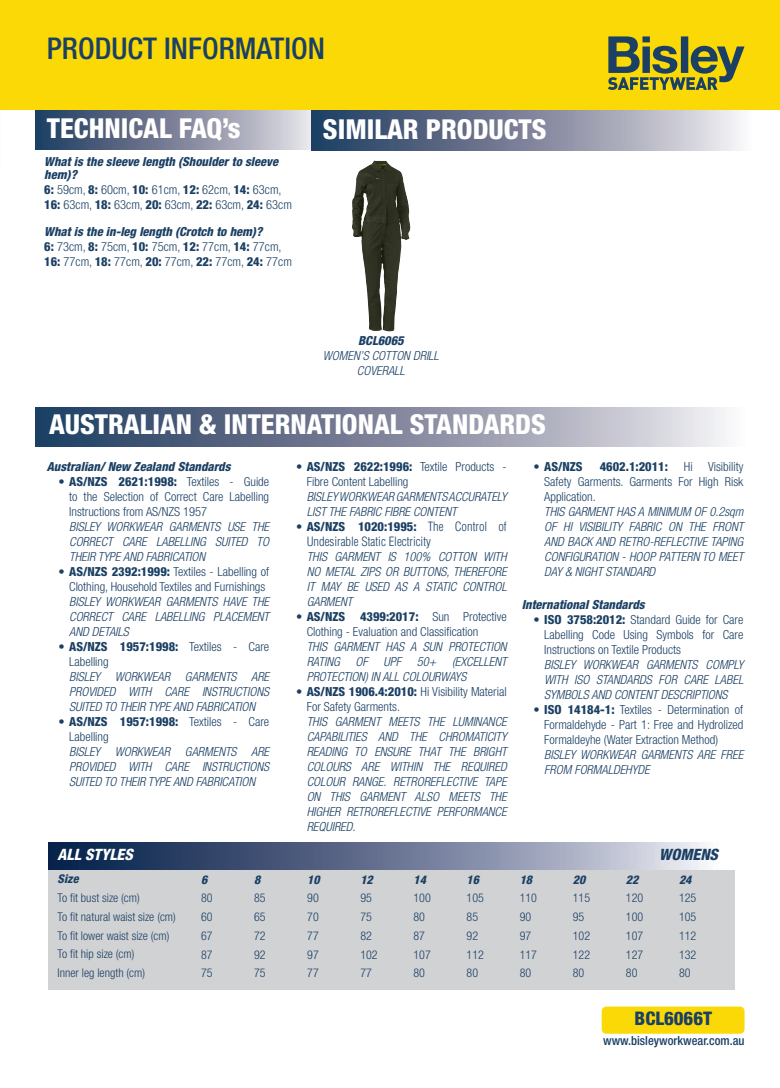
<style>
.page{position:relative;width:780px;height:1088px;background:#fff}
.page>*{position:absolute;margin:0;border:0;box-sizing:border-box;transform-origin:0 0}
.t1{font:500 condensed 30px "Helvetica Neue LT Std";color:#1b4064}
.t2{font:800 condensed 27.5px "Helvetica Neue LT Std";color:#fff}
.t3{font:800 condensed 18.75px "Helvetica Neue LT Std";color:#1b4064}
.t4{font:italic 800 condensed 15.62px "Helvetica Neue LT Std";color:#fff}
.t5{font:italic 800 condensed 15.62px "Helvetica Neue LT Std";color:#1b4064}
.t6{font:italic 300 condensed 12.5px/15px "Helvetica Neue LT Std";color:#1b4064;text-align:justify}
.t7{font:300 condensed 12.5px/15px "Helvetica Neue LT Std";color:#1b4064}
.t8{font:italic 800 condensed 12.5px/12.5px "Helvetica Neue LT Std";color:#1b4064}
.t9{font:300 condensed 12.5px/15px "Helvetica LT Std";color:#1b4064}
.t10{font:500 condensed 12.5px "Helvetica Neue LT Std";color:#1b4064}
.t11{font:800 condensed 12.5px "Helvetica Neue LT Std";color:#1b4064}
.t12{font:300 condensed 12px/18.8px "Helvetica Neue LT Std";color:#1b4064}
.t13{font:italic 800 condensed 12px "Helvetica Neue LT Std";color:#1b4064}
.s1{font-weight:800}
.s2{font-family:"Helvetica Neue LT Std";font-weight:800}
.s3{font-weight:800;font-style:italic}
</style>
<div class="page">
<svg style="left:35px;top:407px;width:691px;height:40px;background:#818aa0"></svg>
<div style="left:35px;top:84px;width:300px;height:65px;background:linear-gradient(to right,#1a3459,#f2e8ed)"></div>
<svg style="left:311px;top:109px;width:451px;height:41px;background:#8a91a0"></svg>
<div style="left:0;top:0;width:18px;height:109px;background:#fad906"></div>
<div style="left:18px;top:0;width:762px;height:109px;background:#fad906"></div>
<div style="left:601px;top:1006px;width:143px;height:28px;background:#fad906;border-radius:5px"></div>
<svg style="left:608px;top:36px;width:136px;height:54px"></svg>
<img style="left:352px;top:163px;width:49px;height:169px">
<div style="left:48px;top:869px;width:686px;height:120px;background:#d1d2d4"></div>
<svg style="left:48px;top:842px;width:658px;height:27px;background:#6b7794"></svg>
<p class="t1" style="left:47px;top:31px;width:279px">PRODUCT INFORMATION</p>
<p class="t2" style="left:47px;top:111px;width:195px">TECHNICAL FAQ’s</p>
<p class="t2" style="left:323px;top:112px;width:225px">SIMILAR PRODUCTS</p>
<p class="t8" style="left:44px;top:156px;width:235px">What is the sleeve length (Shoulder to sleeve hem)?</p>
<p class="t7" style="left:44px;top:182px;width:249px"><span class="s1">6:</span> 59cm, <span class="s1">8:</span> 60cm, <span class="s1">10:</span> 61cm, <span class="s1">12:</span> 62cm, <span class="s1">14:</span> 63cm,<br><span class="s1">16:</span> 63cm, <span class="s1">18:</span> 63cm, <span class="s1">20:</span> 63cm, <span class="s1">22:</span> 63cm, <span class="s1">24:</span> 63cm</p>
<p class="t8" style="left:44px;top:226px;width:220px">What is the in-leg length (Crotch to hem)?</p>
<p class="t7" style="left:44px;top:239px;width:249px"><span class="s1">6:</span> 73cm, <span class="s1">8:</span> 75cm, <span class="s1">10:</span> 75cm, <span class="s1">12:</span> 77cm, <span class="s1">14:</span> 77cm,<br><span class="s1">16:</span> 77cm, <span class="s1">18:</span> 77cm, <span class="s1">20:</span> 77cm, <span class="s1">22:</span> 77cm, <span class="s1">24:</span> 77cm</p>
<p class="t8" style="left:358px;top:334px;width:47px">BCL6065</p>
<p class="t6" style="left:323px;top:348px;width:117px;text-align:center">WOMEN’S COTTON DRILL<br>COVERALL</p>
<p class="t2" style="left:49px;top:408px;width:498px">AUSTRALIAN &amp; INTERNATIONAL STANDARDS</p>
<p class="t8" style="left:47px;top:460px;width:185px">Australian/ New Zealand Standards</p>
<p class="t7" style="left:69px;top:474px;width:201px;text-align:justify;text-indent:-11px"><span class="s1">• AS/NZS 2621:1998:</span> Textiles - Guide to the Selection of Correct Care Labelling Instructions from AS/NZS 1957</p>
<p class="t6" style="left:69px;top:519px;width:201px">BISLEY WORKWEAR GARMENTS USE THE CORRECT CARE LABELLING SUITED TO THEIR TYPE AND FABRICATION</p>
<p class="t7" style="left:59px;top:564px;width:212px;text-align:center"><span class="s1">• AS/NZS 2392:1999:</span> Textiles - Labelling of<br>Clothing, Household Textiles and Furnishings</p>
<p class="t6" style="left:69px;top:594px;width:201px">BISLEY WORKWEAR GARMENTS HAVE THE CORRECT CARE LABELLING PLACEMENT AND DETAILS</p>
<p class="t7" style="left:69px;top:639px;width:201px;text-indent:-11px"><span class="s1">• AS/NZS 1957:1998:</span> Textiles - Care<br>Labelling</p>
<p class="t6" style="left:69px;top:669px;width:201px">BISLEY WORKWEAR GARMENTS ARE PROVIDED WITH CARE INSTRUCTIONS SUITED TO THEIR TYPE AND FABRICATION</p>
<p class="t7" style="left:69px;top:714px;width:201px;text-indent:-11px"><span class="s1">• AS/NZS 1957:1998:</span> Textiles - Care<br>Labelling</p>
<p class="t6" style="left:69px;top:744px;width:201px">BISLEY WORKWEAR GARMENTS ARE PROVIDED WITH CARE INSTRUCTIONS SUITED TO THEIR TYPE AND FABRICATION</p>
<p class="t7" style="left:307px;top:459px;width:201px;text-indent:-11px"><span class="s1">• AS/NZS 2622:1996:</span> Textile Products -<br>Fibre Content Labelling</p>
<p class="t6" style="left:307px;top:489px;width:201px">BISLEY WORKWEAR GARMENTS ACCURATELY<br>LIST THE FABRIC FIBRE CONTENT</p>
<p class="t9" style="left:307px;top:518px;width:201px;text-indent:-11px"><span class="s2">• AS/NZS 1020:1995:</span> The Control of<br>Undesirable Static Electricity</p>
<p class="t6" style="left:307px;top:549px;width:201px">THIS GARMENT IS 100% COTTON WITH NO METAL ZIPS OR BUTTONS, THEREFORE IT MAY BE USED AS A STATIC CONTROL GARMENT</p>
<p class="t7" style="left:307px;top:609px;width:201px;text-indent:-11px"><span class="s1">• AS/NZS 4399:2017:</span> Sun Protective<br>Clothing - Evaluation and Classification</p>
<p class="t6" style="left:307px;top:639px;width:201px">THIS GARMENT HAS A SUN PROTECTION<br>RATING</p>
<p class="t6" style="left:307px;top:654px;width:201px;text-indent:145px">(EXCELLENT<br>PROTECTION) IN ALL COLOURWAYS</p>
<p class="t7" style="left:307px;top:684px;width:201px;text-indent:-11px"><span class="s1">• AS/NZS 1906.4:2010:</span> Hi Visibility Material<br>For Safety Garments.</p>
<p class="t6" style="left:307px;top:714px;width:201px">THIS GARMENT MEETS THE LUMINANCE CAPABILITIES AND THE CHROMATICITY READING TO ENSURE THAT THE BRIGHT COLOURS ARE WITHIN THE REQUIRED COLOUR RANGE. RETROREFLECTIVE TAPE ON THIS GARMENT ALSO MEETS THE HIGHER RETROREFLECTIVE PERFORMANCE REQUIRED.</p>
<p class="t6" style="left:355px;top:654px;width:14px">OF</p>
<p class="t6" style="left:383px;top:654px;width:19px">UPF</p>
<p class="t6" style="left:417px;top:654px;width:21px">50+</p>
<p class="t11" style="left:533px;top:458px;width:51px">• AS/NZS</p>
<p class="t11" style="left:599px;top:458px;width:70px">4602.1:2011:</p>
<p class="t7" style="left:544px;top:459px;width:200px;text-align:justify;text-indent:140px">Hi Visibility Safety Garments. Garments For High Risk Application.</p>
<p class="t6" style="left:544px;top:504px;width:200px">THIS GARMENT HAS A MINIMUM OF 0.2sqm OF HI VISIBILITY FABRIC ON THE FRONT AND BACK AND RETRO-REFLECTIVE TAPING CONFIGURATION - HOOP PATTERN TO MEET DAY &amp; NIGHT STANDARD</p>
<p class="t8" style="left:521px;top:599px;width:124px">International Standards</p>
<p class="t7" style="left:544px;top:612px;width:201px;text-align:justify;text-indent:-11px"><span class="s1">• ISO 3758:2012:</span> Standard Guide for Care Labelling Code Using Symbols for Care Instructions on Textile Products</p>
<p class="t6" style="left:544px;top:658px;width:201px">BISLEY WORKWEAR GARMENTS COMPLY WITH ISO STANDARDS FOR CARE LABEL SYMBOLS AND CONTENT DESCRIPTIONS</p>
<p class="t7" style="left:544px;top:702px;width:200px;text-align:justify;text-indent:-11px"><span class="s1">• ISO 14184-1:</span> Textiles - Determination of Formaldehyde - Part 1: Free and Hydrolized Formaldeyhe (Water Extraction Method)</p>
<p class="t6" style="left:544px;top:748px;width:200px">BISLEY WORKWEAR GARMENTS ARE FREE<br>FROM FORMALDEHYDE</p>
<p class="t4" style="left:58px;top:845px;width:77px">ALL STYLES</p>
<p class="t5" style="left:659px;top:845px;width:60px">WOMENS</p>
<p class="t13" style="left:58px;top:872px;width:22px">Size</p>
<p class="t12" style="left:58px;top:888px;width:84px">To fit bust size (cm)</p>
<p class="t12" style="left:58px;top:907px;width:120px">To fit natural waist size (cm)</p>
<p class="t12" style="left:58px;top:926px;width:113px">To fit lower waist size (cm)</p>
<p class="t12" style="left:58px;top:944px;width:78px">To fit hip size (cm)</p>
<p class="t12" style="left:58px;top:963px;width:89px">Inner leg length (cm)</p>
<p class="t12" style="left:201px;top:870px;width:13px"><span class="s3">6<br></span>80<br>60<br>67</p>
<p class="t12" style="left:201px;top:945px;width:13px">87</p>
<p class="t12" style="left:201px;top:963px;width:13px">75</p>
<p class="t12" style="left:254px;top:870px;width:13px"><span class="s3">8<br></span>85<br>65<br>72</p>
<p class="t12" style="left:254px;top:945px;width:13px">92</p>
<p class="t12" style="left:254px;top:963px;width:13px">75</p>
<p class="t12" style="left:307px;top:870px;width:14px;text-align:justify"><span class="s3">10<br></span>90<br>70<br>77</p>
<p class="t12" style="left:307px;top:945px;width:13px">97</p>
<p class="t12" style="left:307px;top:963px;width:13px">77</p>
<p class="t12" style="left:360px;top:870px;width:14px;text-align:justify"><span class="s3">12<br></span>95<br>75<br>82</p>
<p class="t12" style="left:360px;top:945px;width:19px">102</p>
<p class="t12" style="left:360px;top:963px;width:13px">77</p>
<p class="t12" style="left:413px;top:870px;width:19px"><span class="s3">14<br></span>100<br>80<br>87</p>
<p class="t12" style="left:413px;top:945px;width:19px">107</p>
<p class="t12" style="left:413px;top:963px;width:13px">80</p>
<p class="t12" style="left:466px;top:870px;width:19px"><span class="s3">16<br></span>105<br>85<br>92</p>
<p class="t12" style="left:466px;top:945px;width:19px">112</p>
<p class="t12" style="left:466px;top:963px;width:13px">80</p>
<p class="t12" style="left:519px;top:870px;width:19px"><span class="s3">18<br></span>110<br>90<br>97</p>
<p class="t12" style="left:519px;top:945px;width:19px">117</p>
<p class="t12" style="left:519px;top:963px;width:13px">80</p>
<p class="t12" style="left:572px;top:870px;width:19px"><span class="s3">20<br></span>115<br>95<br>102</p>
<p class="t12" style="left:572px;top:945px;width:19px">122</p>
<p class="t12" style="left:572px;top:963px;width:13px">80</p>
<p class="t12" style="left:626px;top:870px;width:19px"><span class="s3">22<br></span>120<br>100<br>107</p>
<p class="t12" style="left:626px;top:945px;width:19px">127</p>
<p class="t12" style="left:626px;top:963px;width:13px">80</p>
<p class="t12" style="left:679px;top:870px;width:19px"><span class="s3">24<br></span>125<br>105<br>112</p>
<p class="t12" style="left:679px;top:945px;width:19px">132</p>
<p class="t12" style="left:679px;top:963px;width:13px">80</p>
<p class="t3" style="left:634px;top:1007px;width:79px">BCL6066T</p>
<p class="t10" style="left:603px;top:1033px;width:143px">www.bisleyworkwear.com.au</p>
</div>
